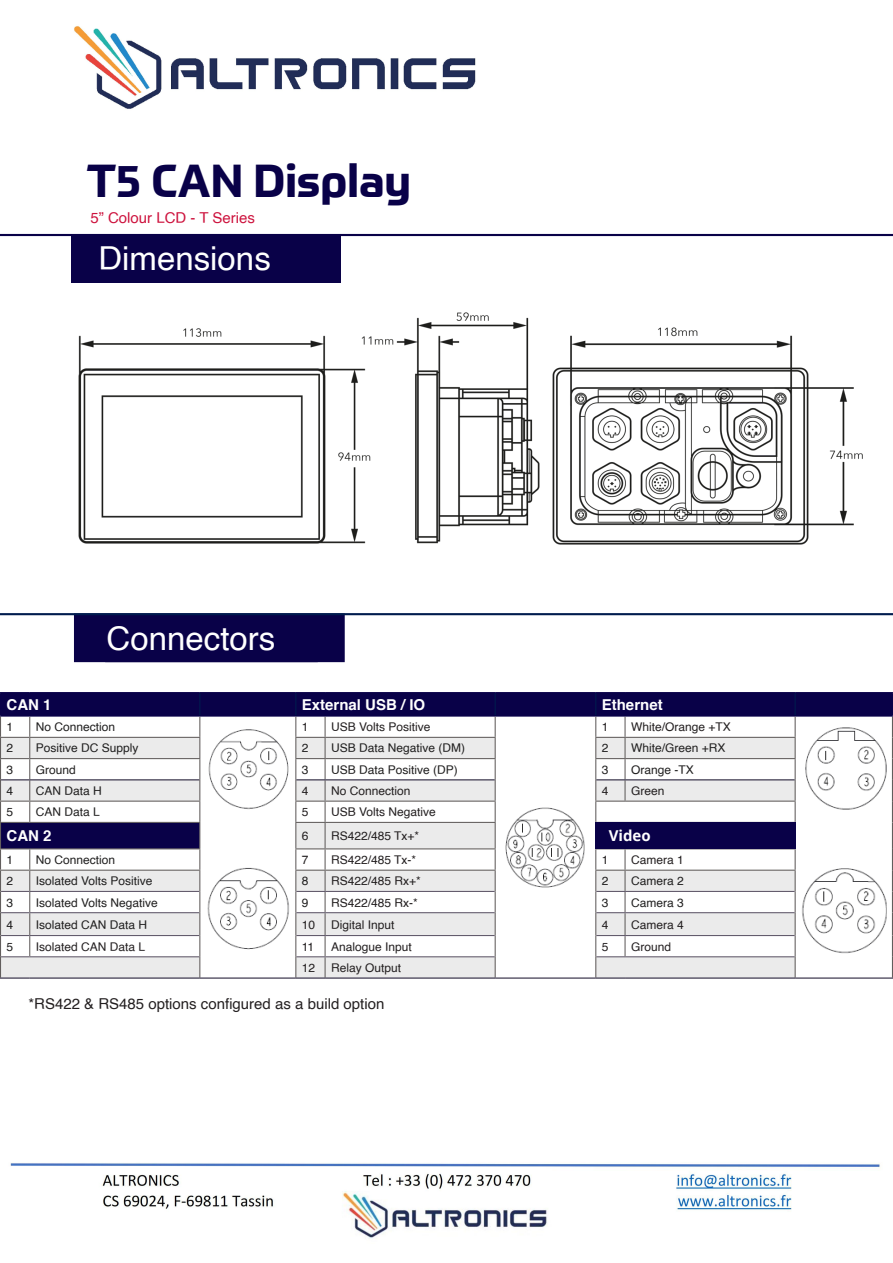
<style>
.page{position:relative;width:893px;height:1263px;background:#fff}
.page>*{position:absolute;margin:0;border:0;box-sizing:border-box;transform-origin:0 0}
.t1{font:700 45px "Prometo";color:#090148}
.t2{font:33px "Helvetica";color:#fff}
.t3{font:15px "Helvetica";color:#231f20}
.t4{font:700 15px "Helvetica";color:#fff}
.t5{font:15px "Helvetica";color:#cd123d}
.t6{font:700 15px "Open Sans";color:#fff}
.t7{font:12px "Helvetica";color:#201f1f}
.t8{font:12px "Helvetica";color:#231f20}
</style>
<div class="page">
<div style="left:74px;top:613px;width:271px;height:49px;background:#090148"></div>
<hr style="left:0;top:613px;width:893px;height:2px;background:#001c4e">
<div style="left:72px;top:235px;width:269px;height:47px;background:#090148"></div>
<hr style="left:0;top:234px;width:893px;height:2px;background:#090148">
<div style="left:30px;top:693px;width:862px;height:22px;background:#090148"></div>
<svg style="left:30px;top:737px;width:765px;height:240px"></svg>
<hr style="left:624px;top:717px;width:2px;height:20px;background:#625e5d">
<hr style="left:30px;top:737px;width:170px;height:1px;background:#625e5d">
<hr style="left:325px;top:737px;width:171px;height:1px;background:#625e5d">
<hr style="left:625px;top:737px;width:171px;height:1px;background:#625e5d">
<hr style="left:624px;top:738px;width:2px;height:20px;background:#625e5d">
<hr style="left:30px;top:758px;width:170px;height:1px;background:#625e5d">
<hr style="left:325px;top:758px;width:171px;height:1px;background:#625e5d">
<hr style="left:625px;top:758px;width:171px;height:1px;background:#625e5d">
<hr style="left:624px;top:759px;width:2px;height:20px;background:#625e5d">
<hr style="left:624px;top:780px;width:2px;height:21px;background:#625e5d">
<hr style="left:30px;top:801px;width:170px;height:1px;background:#625e5d">
<hr style="left:325px;top:801px;width:171px;height:1px;background:#625e5d">
<hr style="left:625px;top:801px;width:171px;height:1px;background:#625e5d">
<hr style="left:30px;top:822px;width:170px;height:1px;background:#625e5d">
<hr style="left:325px;top:822px;width:171px;height:1px;background:#625e5d">
<hr style="left:30px;top:848px;width:170px;height:1px;background:#625e5d">
<hr style="left:325px;top:848px;width:171px;height:1px;background:#625e5d">
<hr style="left:624px;top:849px;width:2px;height:21px;background:#625e5d">
<hr style="left:30px;top:870px;width:170px;height:1px;background:#625e5d">
<hr style="left:325px;top:870px;width:171px;height:1px;background:#625e5d">
<hr style="left:625px;top:870px;width:171px;height:1px;background:#625e5d">
<hr style="left:624px;top:871px;width:2px;height:20px;background:#625e5d">
<hr style="left:624px;top:892px;width:2px;height:20px;background:#625e5d">
<hr style="left:624px;top:913px;width:2px;height:22px;background:#625e5d">
<hr style="left:624px;top:936px;width:2px;height:20px;background:#625e5d">
<hr style="left:30px;top:891px;width:169px;height:1px;background:#61596a">
<hr style="left:325px;top:891px;width:170px;height:1px;background:#61596a">
<hr style="left:625px;top:891px;width:170px;height:1px;background:#61596a">
<hr style="left:30px;top:912px;width:169px;height:1px;background:#61596a">
<hr style="left:325px;top:912px;width:170px;height:1px;background:#61596a">
<hr style="left:625px;top:912px;width:170px;height:1px;background:#61596a">
<hr style="left:30px;top:935px;width:169px;height:1px;background:#61596a">
<hr style="left:325px;top:935px;width:170px;height:1px;background:#61596a">
<hr style="left:625px;top:935px;width:170px;height:1px;background:#61596a">
<hr style="left:30px;top:956px;width:169px;height:1px;background:#61596a">
<hr style="left:325px;top:956px;width:170px;height:1px;background:#61596a">
<hr style="left:625px;top:956px;width:170px;height:1px;background:#61596a">
<hr style="left:30px;top:779px;width:169px;height:1px;background:#201933">
<hr style="left:325px;top:779px;width:170px;height:1px;background:#201933">
<hr style="left:625px;top:779px;width:170px;height:1px;background:#201933">
<hr style="left:0;top:977px;width:30px;height:1px;background:#201933">
<hr style="left:30px;top:977px;width:170px;height:1px;background:#201933">
<hr style="left:200px;top:977px;width:96px;height:1px;background:#201933">
<hr style="left:325px;top:977px;width:170px;height:1px;background:#201933">
<hr style="left:495px;top:977px;width:101px;height:1px;background:#201933">
<hr style="left:625px;top:977px;width:170px;height:1px;background:#201933">
<hr style="left:795px;top:977px;width:98px;height:1px;background:#201933">
<svg style="left:199px;top:693px;width:1px;height:284px"></svg>
<svg style="left:495px;top:693px;width:1px;height:284px"></svg>
<svg style="left:795px;top:693px;width:1px;height:284px"></svg>
<hr style="left:0;top:692px;width:30px;height:1px;background:#090148">
<svg style="left:0;top:693px;width:30px;height:284px"></svg>
<hr style="left:30px;top:692px;width:170px;height:1px;background:#090148">
<hr style="left:200px;top:692px;width:96px;height:1px;background:#090148">
<svg style="left:295px;top:692px;width:31px;height:286px"></svg>
<hr style="left:325px;top:692px;width:170px;height:1px;background:#090148">
<hr style="left:495px;top:692px;width:101px;height:1px;background:#090148">
<svg style="left:595px;top:692px;width:30px;height:286px"></svg>
<hr style="left:625px;top:692px;width:170px;height:1px;background:#090148">
<hr style="left:795px;top:692px;width:98px;height:1px;background:#090148">
<svg style="left:892px;top:693px;width:1px;height:284px"></svg>
<hr style="left:0;top:715px;width:30px;height:2px;background:#090148">
<hr style="left:30px;top:715px;width:170px;height:2px;background:#090148">
<hr style="left:200px;top:715px;width:96px;height:2px;background:#090148">
<hr style="left:296px;top:715px;width:29px;height:2px;background:#090148">
<hr style="left:325px;top:715px;width:170px;height:2px;background:#090148">
<hr style="left:495px;top:715px;width:101px;height:2px;background:#090148">
<hr style="left:596px;top:715px;width:29px;height:2px;background:#090148">
<hr style="left:625px;top:715px;width:170px;height:2px;background:#090148">
<hr style="left:795px;top:715px;width:98px;height:2px;background:#090148">
<div style="left:595px;top:822px;width:200px;height:27px;background:#090148"></div>
<img style="left:207px;top:729px;width:83px;height:81px">
<img style="left:204px;top:863px;width:91px;height:87px">
<img style="left:802px;top:868px;width:84px;height:86px">
<img style="left:805px;top:727px;width:82px;height:83px">
<img style="left:500px;top:805px;width:90px;height:84px">
<img style="left:78px;top:312px;width:462px;height:232px">
<img style="left:552px;top:327px;width:311px;height:218px">
<img style="left:10px;top:1163px;width:871px;height:76px">
<img style="left:74px;top:26px;width:402px;height:83px">
<p class="t1" style="left:86px;top:153px;width:326px">T5 CAN Display</p>
<p class="t5" style="left:91px;top:206px;width:166px">5” Colour LCD - T Series</p>
<p class="t2" style="left:98px;top:233px;width:174px">Dimensions</p>
<p class="t2" style="left:107px;top:613px;width:170px">Connectors</p>
<p class="t4" style="left:7px;top:692px;width:46px">CAN 1</p>
<p class="t4" style="left:302px;top:692px;width:125px">External USB / IO</p>
<p class="t4" style="left:602px;top:692px;width:62px">Ethernet</p>
<p class="t7" style="left:7px;top:718px;width:8px">1</p>
<p class="t7" style="left:36px;top:718px;width:81px">No Connection</p>
<p class="t8" style="left:302px;top:718px;width:8px">1</p>
<p class="t8" style="left:331px;top:718px;width:101px">USB Volts Positive</p>
<p class="t8" style="left:602px;top:718px;width:8px">1</p>
<p class="t8" style="left:631px;top:718px;width:101px">White/Orange +TX</p>
<p class="t7" style="left:7px;top:739px;width:8px">2</p>
<p class="t7" style="left:36px;top:739px;width:104px">Positive DC Supply</p>
<p class="t7" style="left:302px;top:739px;width:8px">2</p>
<p class="t7" style="left:331px;top:739px;width:136px">USB Data Negative (DM)</p>
<p class="t7" style="left:602px;top:739px;width:8px">2</p>
<p class="t7" style="left:631px;top:739px;width:96px">White/Green +RX</p>
<p class="t7" style="left:7px;top:760px;width:8px">3</p>
<p class="t7" style="left:36px;top:760px;width:42px">Ground</p>
<p class="t7" style="left:302px;top:760px;width:8px">3</p>
<p class="t7" style="left:331px;top:760px;width:128px">USB Data Positive (DP)</p>
<p class="t7" style="left:602px;top:760px;width:8px">3</p>
<p class="t7" style="left:631px;top:760px;width:64px">Orange -TX</p>
<p class="t7" style="left:7px;top:781px;width:8px">4</p>
<p class="t7" style="left:36px;top:781px;width:68px">CAN Data H</p>
<p class="t8" style="left:302px;top:781px;width:8px">4</p>
<p class="t8" style="left:331px;top:781px;width:81px">No Connection</p>
<p class="t8" style="left:602px;top:781px;width:8px">4</p>
<p class="t8" style="left:631px;top:781px;width:35px">Green</p>
<p class="t7" style="left:7px;top:803px;width:8px">5</p>
<p class="t7" style="left:36px;top:803px;width:66px">CAN Data L</p>
<p class="t8" style="left:302px;top:803px;width:8px">5</p>
<p class="t8" style="left:331px;top:803px;width:106px">USB Volts Negative</p>
<p class="t4" style="left:7px;top:824px;width:46px">CAN 2</p>
<p class="t8" style="left:302px;top:827px;width:8px">6</p>
<p class="t8" style="left:331px;top:827px;width:90px">RS422/485 Tx+*</p>
<p class="t7" style="left:7px;top:850px;width:8px">1</p>
<p class="t7" style="left:36px;top:850px;width:81px">No Connection</p>
<p class="t8" style="left:302px;top:850px;width:8px">7</p>
<p class="t8" style="left:331px;top:850px;width:87px">RS422/485 Tx-*</p>
<p class="t8" style="left:602px;top:850px;width:8px">1</p>
<p class="t8" style="left:631px;top:850px;width:54px">Camera 1</p>
<p class="t7" style="left:7px;top:872px;width:8px">2</p>
<p class="t7" style="left:36px;top:872px;width:118px">Isolated Volts Positive</p>
<p class="t7" style="left:302px;top:872px;width:8px">8</p>
<p class="t8" style="left:331px;top:872px;width:91px">RS422/485 Rx+*</p>
<p class="t7" style="left:602px;top:872px;width:8px">2</p>
<p class="t7" style="left:631px;top:872px;width:54px">Camera 2</p>
<p class="t7" style="left:7px;top:893px;width:8px">3</p>
<p class="t7" style="left:36px;top:893px;width:124px">Isolated Volts Negative</p>
<p class="t7" style="left:302px;top:893px;width:8px">9</p>
<p class="t8" style="left:331px;top:893px;width:88px">RS422/485 Rx-*</p>
<p class="t7" style="left:602px;top:893px;width:8px">3</p>
<p class="t7" style="left:631px;top:893px;width:54px">Camera 3</p>
<p class="t7" style="left:7px;top:915px;width:8px">4</p>
<p class="t7" style="left:36px;top:915px;width:113px">Isolated CAN Data H</p>
<p class="t8" style="left:302px;top:915px;width:15px">10</p>
<p class="t8" style="left:331px;top:915px;width:65px">Digital Input</p>
<p class="t8" style="left:602px;top:915px;width:8px">4</p>
<p class="t8" style="left:631px;top:915px;width:54px">Camera 4</p>
<p class="t7" style="left:7px;top:937px;width:8px">5</p>
<p class="t8" style="left:36px;top:937px;width:111px">Isolated CAN Data L</p>
<p class="t8" style="left:302px;top:937px;width:14px">11</p>
<p class="t8" style="left:331px;top:937px;width:82px">Analogue Input</p>
<p class="t8" style="left:602px;top:937px;width:8px">5</p>
<p class="t8" style="left:631px;top:937px;width:42px">Ground</p>
<p class="t8" style="left:302px;top:958px;width:15px">12</p>
<p class="t8" style="left:331px;top:958px;width:72px">Relay Output</p>
<p class="t3" style="left:28px;top:992px;width:358px">*RS422 &amp; RS485 options configured as a build option</p>
<p class="t6" style="left:609px;top:825px;width:43px">Video</p>
</div>
